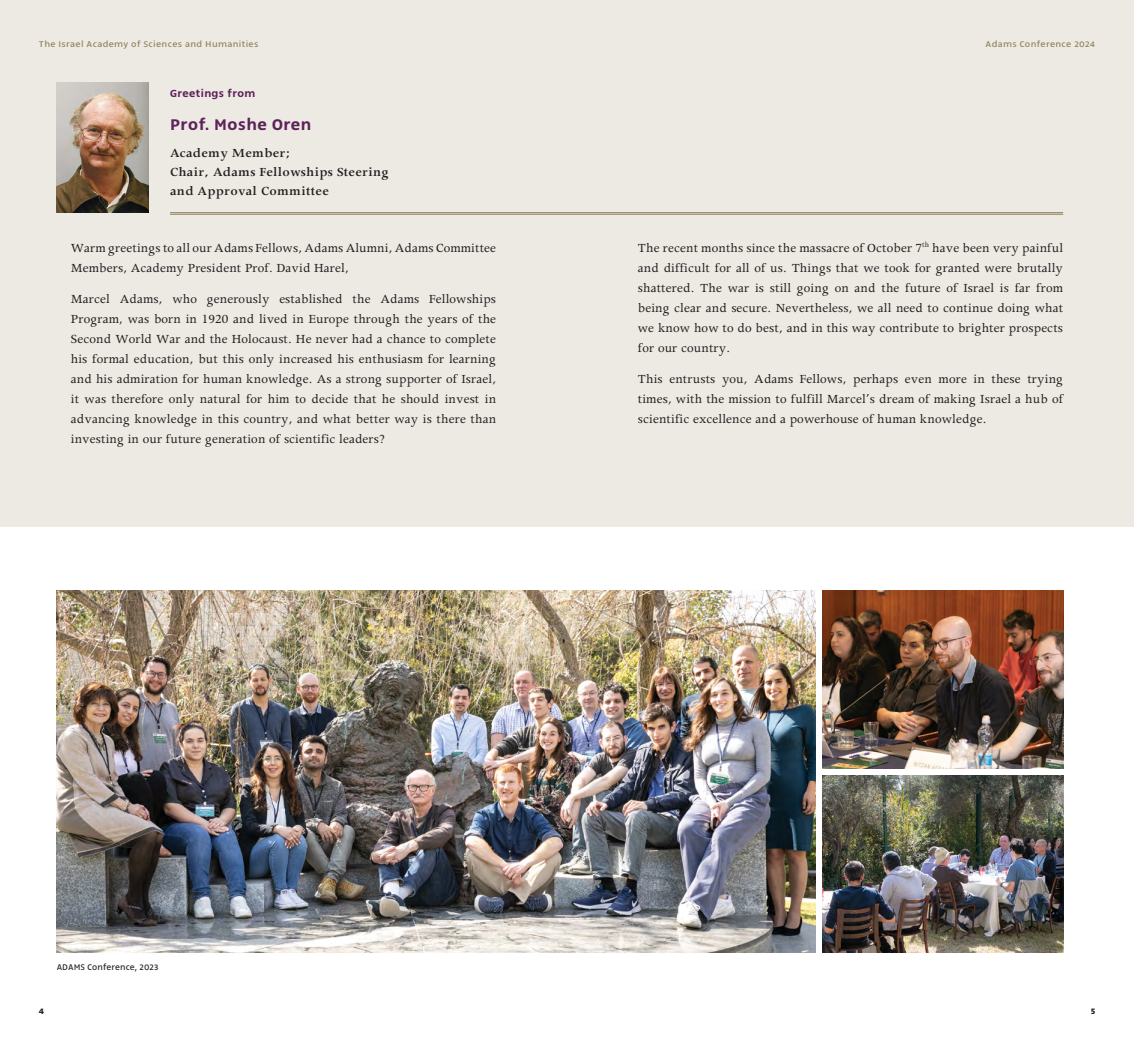
<style>
.page{position:relative;width:1134px;height:1053px;background:#fff}
.page>*{position:absolute;margin:0;border:0;box-sizing:border-box;transform-origin:0 0}
.שם_המוסד{font:600 18.75px "Narkiss Block";letter-spacing:.03em;color:#5c2359}
.טקסט_סריפי{font:14px/20px "Apollo";letter-spacing:.01em;color:#231f20;text-align:justify}
.שם_המוסד-2{font:600 14px/18.8px "Apollo";letter-spacing:.02em;color:#231f20}
.שם_המוסד-3{font:600 12.5px "Narkiss Block";letter-spacing:.03em;color:#5c2359}
.t1{font:10px "Narkiss Block";letter-spacing:.03em;color:#8f8058}
.שם_המוסד-4{font:10px "Narkiss Block";letter-spacing:.01em;color:#231f20}
.t2{font:700 10px "Narkiss Block";color:#231f20}
</style>
<div class="page">
<div style="left:0;top:0;width:1134px;height:526px;background:#ede9e3"></div>
<hr style="left:170px;top:212px;width:893px;height:1px;background:#8f8058">
<hr style="left:170px;top:214px;width:893px;height:1px;background:#8f8058">
<img style="left:57px;top:82px;width:92px;height:130px">
<img style="left:822px;top:775px;width:241px;height:177px">
<img style="left:822px;top:590px;width:241px;height:178px">
<img style="left:57px;top:590px;width:758px;height:362px">
<p class="t1" style="left:39px;top:39px;width:221px">The Israel Academy of Sciences and Humanities</p>
<p class="t1" style="left:985px;top:39px;width:111px">Adams Conference 2024</p>
<p class="שם_המוסד-3" style="left:170px;top:87px;width:87px">Greetings from</p>
<p class="שם_המוסד" style="left:170px;top:115px;width:143px">Prof. Moshe Oren</p>
<p class="שם_המוסד-2" style="left:170px;top:144px;width:220px">Academy Member;<br>Chair, Adams Fellowships Steering and Approval Committee</p>
<p class="טקסט_סריפי" style="left:71px;top:238px;width:427px">Warm greetings to all our Adams Fellows, Adams Alumni, Adams Committee<br>Members, Academy President Prof. David Harel,</p>
<p class="טקסט_סריפי" style="left:71px;top:289px;width:427px">Marcel Adams, who generously established the Adams Fellowships Program, was born in 1920 and lived in Europe through the years of the Second World War and the Holocaust. He never had a chance to complete his formal education, but this only increased his enthusiasm for learning and his admiration for human knowledge. As a strong supporter of Israel, it was therefore only natural for him to decide that he should invest in advancing knowledge in this country, and what better way is there than investing in our future generation of scientific leaders?</p>
<p class="טקסט_סריפי" style="left:638px;top:238px;width:427px">The recent months since the massacre of October 7<sup>th</sup> have been very painful and difficult for all of us. Things that we took for granted were brutally shattered. The war is still going on and the future of Israel is far from being clear and secure. Nevertheless, we all need to continue doing what we know how to do best, and in this way contribute to brighter prospects for our country.</p>
<p class="טקסט_סריפי" style="left:638px;top:369px;width:427px">This entrusts you, Adams Fellows, perhaps even more in these trying times, with the mission to fulfill Marcel’s dream of making Israel a hub of scientific excellence and a powerhouse of human knowledge.</p>
<p class="שם_המוסד-4" style="left:57px;top:961px;width:103px">ADAMS Conference, 2023</p>
<p class="t2" style="left:39px;top:1006px;width:7px">4</p>
<p class="t2" style="left:1091px;top:1006px;width:6px">5</p>
</div>
